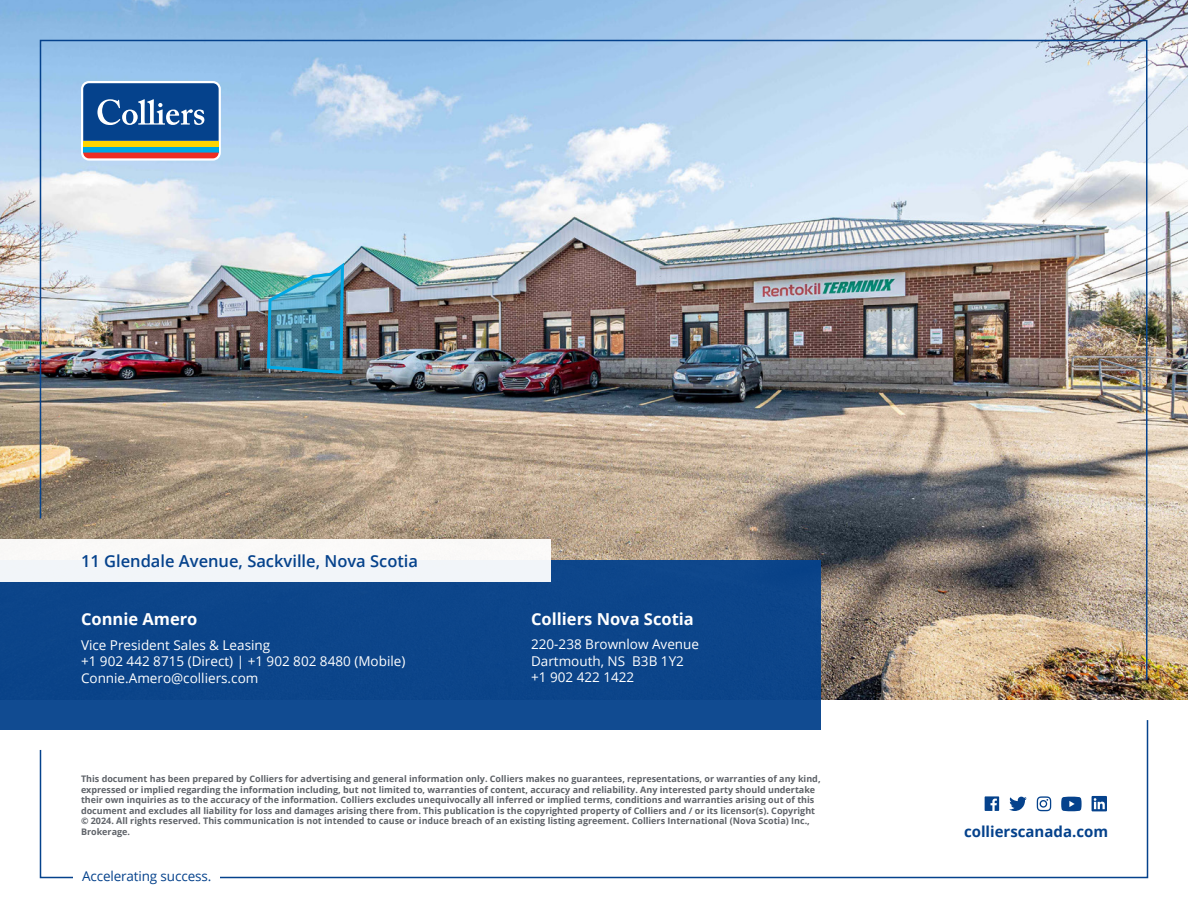
<style>
.page{position:relative;width:1188px;height:918px;background:#fff}
.page>*{position:absolute;margin:0;border:0;box-sizing:border-box;transform-origin:0 0}
.t1{font:600 16.5px "Open Sans";color:#05428c}
.t2{font:700 16.5px "Open Sans";color:#fff}
.t3{font:700 15px "Open Sans";color:#05428c}
.t4{font:13.5px/16.5px "Open Sans";color:#fff}
.t5{font:13.5px "Open Sans";letter-spacing:-.01em;color:#05428c}
.Body_Text_-_Dark_Grey_CMYK{font:700 9px/10.5px "Open Sans";color:#5f6369}
</style>
<div class="page">
<img style="left:0;top:0;width:1188px;height:700px">
<svg style="left:39px;top:720px;width:1110px;height:159px"></svg>
<img style="left:39px;top:39px;width:1109px;height:642px">
<div style="left:0;top:560px;width:821px;height:170px;background:#0c458a"></div>
<div style="left:0;top:539px;width:551px;height:43px;background:#f2f5f9"></div>
<svg style="left:1061px;top:797px;width:21px;height:14px"></svg>
<svg style="left:1009px;top:797px;width:18px;height:14px"></svg>
<svg style="left:1092px;top:796px;width:15px;height:15px"></svg>
<svg style="left:1037px;top:796px;width:14px;height:15px"></svg>
<svg style="left:985px;top:796px;width:14px;height:15px"></svg>
<div style="left:74px;top:871px;width:146px;height:10px;background:#fff"></div>
<div style="left:81px;top:81px;width:140px;height:80px;background:linear-gradient(to right,#fff,#fcfdfe);border-radius:8px"></div>
<div style="left:83px;top:147px;width:136px;height:6px;background:#00a8e4"></div>
<div style="left:83px;top:141px;width:136px;height:6px;background:#fed503"></div>
<svg style="left:83px;top:153px;width:136px;height:5px"></svg>
<svg style="left:83px;top:83px;width:136px;height:58px;background:#225899"></svg>
<img style="left:265px;top:260px;width:81px;height:116px">
<p class="t1" style="left:81px;top:549px;width:339px">11 Glendale Avenue, Sackville, Nova Scotia</p>
<p class="t2" style="left:81px;top:608px;width:118px">Connie Amero</p>
<p class="t4" style="left:81px;top:636px;width:191px">Vice President Sales &amp; Leasing</p>
<p class="t4" style="left:81px;top:653px;width:326px">+1 902 442 8715 (Direct) | +1 902 802 8480 (Mobile)</p>
<p class="t4" style="left:81px;top:669px;width:179px">Connie.Amero@colliers.com</p>
<p class="t2" style="left:531px;top:608px;width:164px">Colliers Nova Scotia</p>
<p class="t4" style="left:531px;top:636px;width:170px">220-238 Brownlow Avenue<br>Dartmouth, NS B3B 1Y2 +1 902 422 1422</p>
<p class="Body_Text_-_Dark_Grey_CMYK" style="left:81px;top:774px;width:741px">This document has been prepared by Colliers for advertising and general information only. Colliers makes no guarantees, representations, or warranties of any kind, expressed or implied regarding the information including, but not limited to, warranties of content, accuracy and reliability. Any interested party should undertake their own inquiries as to the accuracy of the information. Colliers excludes unequivocally all inferred or implied terms, conditions and warranties arising out of this document and excludes all liability for loss and damages arising there from. This publication is the copyrighted property of Colliers and / or its licensor(s). Copyright © 2024. All rights reserved. This communication is not intended to cause or induce breach of an existing listing agreement. Colliers International (Nova Scotia) Inc., Brokerage.</p>
<p class="t5" style="left:82px;top:867px;width:131px">Accelerating success.</p>
<p class="t3" style="left:964px;top:821px;width:146px">collierscanada.com</p>
</div>
